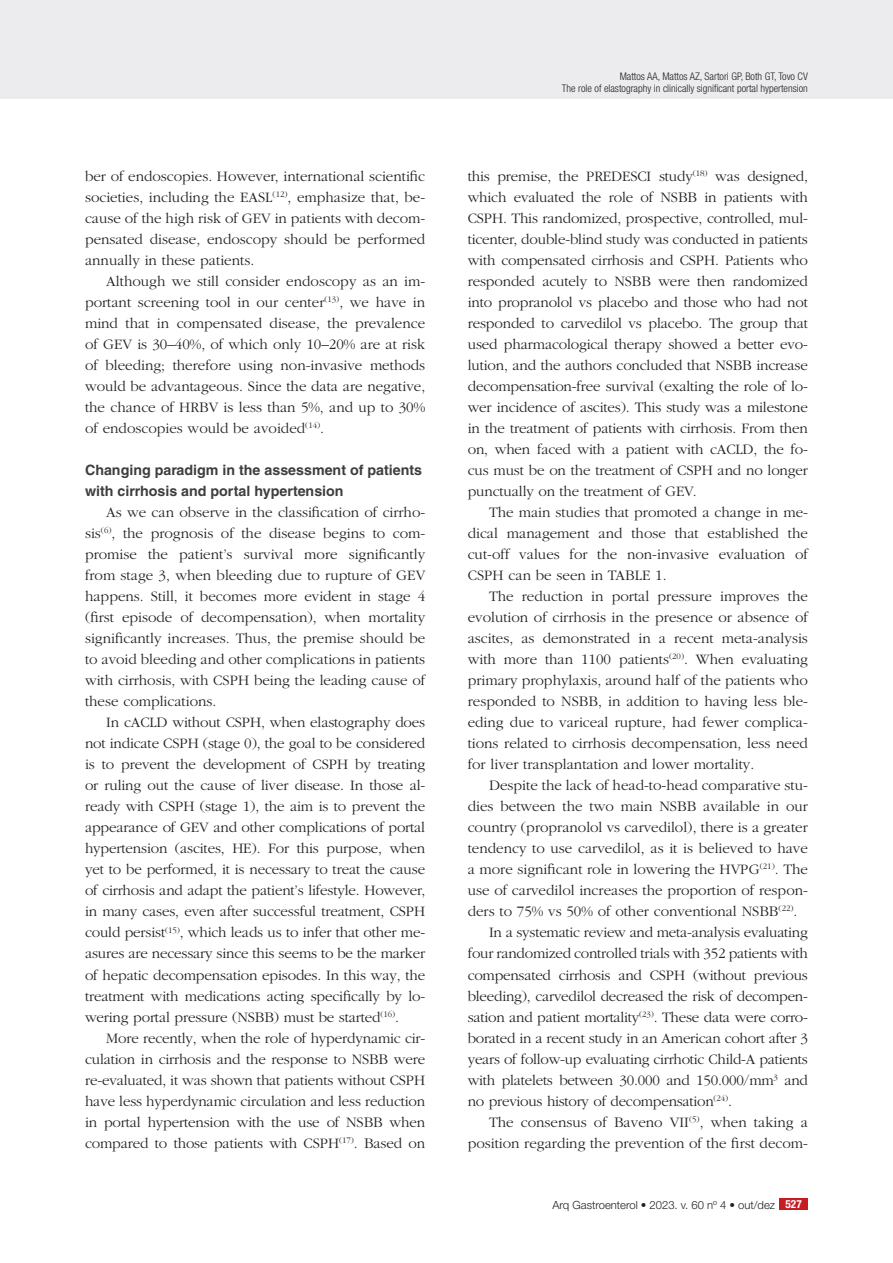
<style>
.page{position:relative;width:893px;height:1263px;background:#fff}
.page>*{position:absolute;margin:0;border:0;box-sizing:border-box;transform-origin:0 0}
.Body_Text{font:300 15px/21px "Garamond";color:#231f20;text-align:justify}
.Body_Topic{font:700 14.25px/21px "Helvetica LT Std";color:#3e3e3f}
.Body_Text-2{font:300 11.25px "Helvetica Neue LT Pro";color:#231f20}
.t1{font:300 condensed 10.5px/12px "Helvetica Neue LT Pro";color:#231f20;text-align:right}
.s1{font-weight:700;font-stretch:condensed;color:#fff}
</style>
<div class="page">
<div style="left:0;top:0;width:893px;height:99px;background:#ececee"></div>
<div style="left:779px;top:1198px;width:29px;height:12px;background:#c61c22"></div>
<p class="Body_Text" style="left:85px;top:166px;width:342px">ber of endoscopies. However, international scientific societies, including the EASL<sup>(12)</sup>, emphasize that, be&shy;cause of the high risk of GEV in patients with decom&shy;pensated disease, endoscopy should be performed annually in these patients.</p>
<p class="Body_Text" style="left:85px;top:271px;width:342px;text-indent:21px">Although we still consider endoscopy as an im&shy;portant screening tool in our center<sup>(13)</sup>, we have in mind that in compensated disease, the prevalence of GEV is 30–40%, of which only 10–20% are at risk of bleeding; therefore using non-invasive methods would be advantageous. Since the data are negative, the chance of HRBV is less than 5%, and up to 30% of endoscopies would be avoided<sup>(14)</sup>.</p>
<p class="Body_Topic" style="left:85px;top:460px;width:339px">Changing paradigm in the assessment of patients with cirrhosis and portal hypertension</p>
<p class="Body_Text" style="left:85px;top:502px;width:342px;text-indent:21px">As we can observe in the classification of cirrho&shy;sis<sup>(6)</sup>, the prognosis of the disease begins to com&shy;promise the patient’s survival more significantly from stage 3, when bleeding due to rupture of GEV happens. Still, it becomes more evident in stage 4 (first episode of decompensation), when mortality significantly increases. Thus, the premise should be to avoid bleeding and other complications in patients with cirrhosis, with CSPH being the leading cause of these complications.</p>
<p class="Body_Text" style="left:85px;top:712px;width:342px;text-indent:21px">In cACLD without CSPH, when elastography does not indicate CSPH (stage 0), the goal to be considered is to prevent the development of CSPH by treating or ruling out the cause of liver disease. In those al&shy;ready with CSPH (stage 1), the aim is to prevent the appearance of GEV and other complications of portal hypertension (ascites, HE). For this purpose, when yet to be performed, it is necessary to treat the cause of cirrhosis and adapt the patient’s lifestyle. However, in many cases, even after successful treatment, CSPH could persist<sup>(15)</sup>, which leads us to infer that other me&shy;asures are necessary since this seems to be the marker of hepatic decompensation episodes. In this way, the treatment with medications acting specifically by lo&shy;wering portal pressure (NSBB) must be started<sup>(16)</sup>.</p>
<p class="Body_Text" style="left:85px;top:1027px;width:342px;text-indent:21px">More recently, when the role of hyperdynamic cir&shy;culation in cirrhosis and the response to NSBB were re-evaluated, it was shown that patients without CSPH have less hyperdynamic circulation and less reduction in portal hypertension with the use of NSBB when compared to those patients with CSPH<sup>(17)</sup>. Based on</p>
<p class="t1" style="left:562px;top:70px;width:248px">Mattos AA, Mattos AZ, Sartori GP, Both GT, Tovo CV<br>The role of elastography in clinically significant portal hypertension</p>
<p class="Body_Text" style="left:468px;top:166px;width:342px">this premise, the PREDESCI study<sup>(18)</sup> was designed, which evaluated the role of NSBB in patients with CSPH. This randomized, prospective, controlled, mul&shy;ticenter, double-blind study was conducted in patients with compensated cirrhosis and CSPH. Patients who responded acutely to NSBB were then randomized into propranolol vs placebo and those who had not responded to carvedilol vs placebo. The group that used pharmacological therapy showed a better evo&shy;lution, and the authors concluded that NSBB increase decompensation-free survival (exalting the role of lo&shy;wer incidence of ascites). This study was a milestone in the treatment of patients with cirrhosis. From then on, when faced with a patient with cACLD, the fo&shy;cus must be on the treatment of CSPH and no longer punctually on the treatment of GEV.</p>
<p class="Body_Text" style="left:468px;top:502px;width:342px;text-indent:21px">The main studies that promoted a change in me&shy;dical management and those that established the cut-off values for the non-invasive evaluation of CSPH can be seen in TABLE 1.</p>
<p class="Body_Text" style="left:468px;top:586px;width:342px;text-indent:21px">The reduction in portal pressure improves the evolution of cirrhosis in the presence or absence of ascites, as demonstrated in a recent meta-analysis with more than 1100 patients<sup>(20)</sup>. When evaluating primary prophylaxis, around half of the patients who responded to NSBB, in addition to having less ble&shy;eding due to variceal rupture, had fewer complica&shy;tions related to cirrhosis decompensation, less need for liver transplantation and lower mortality.</p>
<p class="Body_Text" style="left:468px;top:775px;width:342px;text-indent:21px">Despite the lack of head-to-head comparative stu&shy;dies between the two main NSBB available in our country (propranolol vs carvedilol), there is a greater tendency to use carvedilol, as it is believed to have a more significant role in lowering the HVPG<sup>(21)</sup>. The use of carvedilol increases the proportion of respon&shy;ders to 75% vs 50% of other conventional NSBB<sup>(22)</sup>.</p>
<p class="Body_Text" style="left:468px;top:922px;width:342px;text-indent:21px">In a systematic review and meta-analysis evaluating four randomized controlled trials with 352 patients with compensated cirrhosis and CSPH (without previous bleeding), carvedilol decreased the risk of decompen&shy;sation and patient mortality<sup>(23)</sup>. These data were corro&shy;borated in a recent study in an American cohort after 3 years of follow-up evaluating cirrhotic Child-A patients with platelets between 30.000 and 150.000/mm<sup>3</sup> and no previous history of decompensation<sup>(24)</sup>.</p>
<p class="Body_Text" style="left:468px;top:1111px;width:342px;text-align:right">The consensus of Baveno VII<sup>(5)</sup>, when taking a position regarding the prevention of the first decom-</p>
<p class="Body_Text-2" style="left:552px;top:1198px;width:251px">Arq Gastroenterol • 2023. v. 60 nº 4 • out/dez <span class="s1">527</span></p>
</div>
